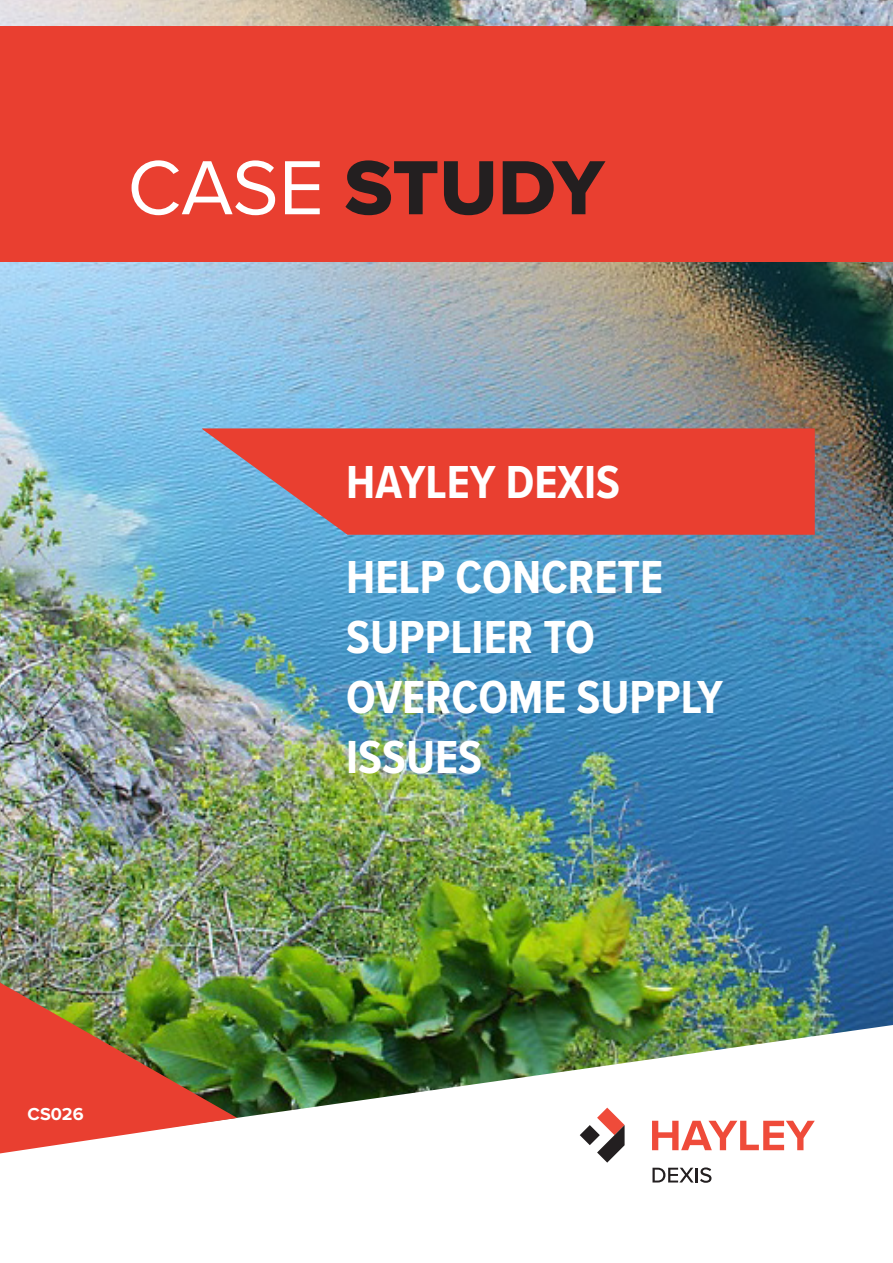
<style>
.page{position:relative;width:893px;height:1263px;background:#fff}
.page>*{position:absolute;margin:0;border:0;box-sizing:border-box;transform-origin:0 0}
.t1{font:79.5px "Proxima Nova Extrabld";color:#231f20}
.t2{font:700 48px/60px "Proxima Nova Cond";color:#fff}
.t3{font:700 18px "Proxima Nova";color:#fff}
.s1{font-family:"Proxima Nova";color:#fff}
</style>
<div class="page">
<img style="left:0;top:0;width:893px;height:1025px">
<img style="left:0;top:1025px;width:893px;height:158px">
<img style="left:0;top:982px;width:237px;height:171px">
<svg style="left:202px;top:428px;width:613px;height:107px;background:#d94d45"></svg>
<div style="left:0;top:26px;width:893px;height:236px;background:#e93f30"></div>
<svg style="left:580px;top:1107px;width:45px;height:55px"></svg>
<svg style="left:652px;top:1168px;width:42px;height:14px"></svg>
<hr style="left:695px;top:1168px;width:3px;height:14px;background:#231f20">
<svg style="left:700px;top:1167px;width:11px;height:16px"></svg>
<svg style="left:652px;top:1121px;width:163px;height:29px"></svg>
<p class="t1" style="left:128px;top:128px;width:479px"><span class="s1">CASE</span> STUDY</p>
<p class="t2" style="left:346px;top:451px;width:275px">HAYLEY DEXIS</p>
<p class="t2" style="left:346px;top:545px;width:378px">HELP CONCRETE<br>SUPPLIER TO<br>OVERCOME SUPPLY<br>ISSUES</p>
<p class="t3" style="left:28px;top:1100px;width:58px">CS026</p>
</div>
